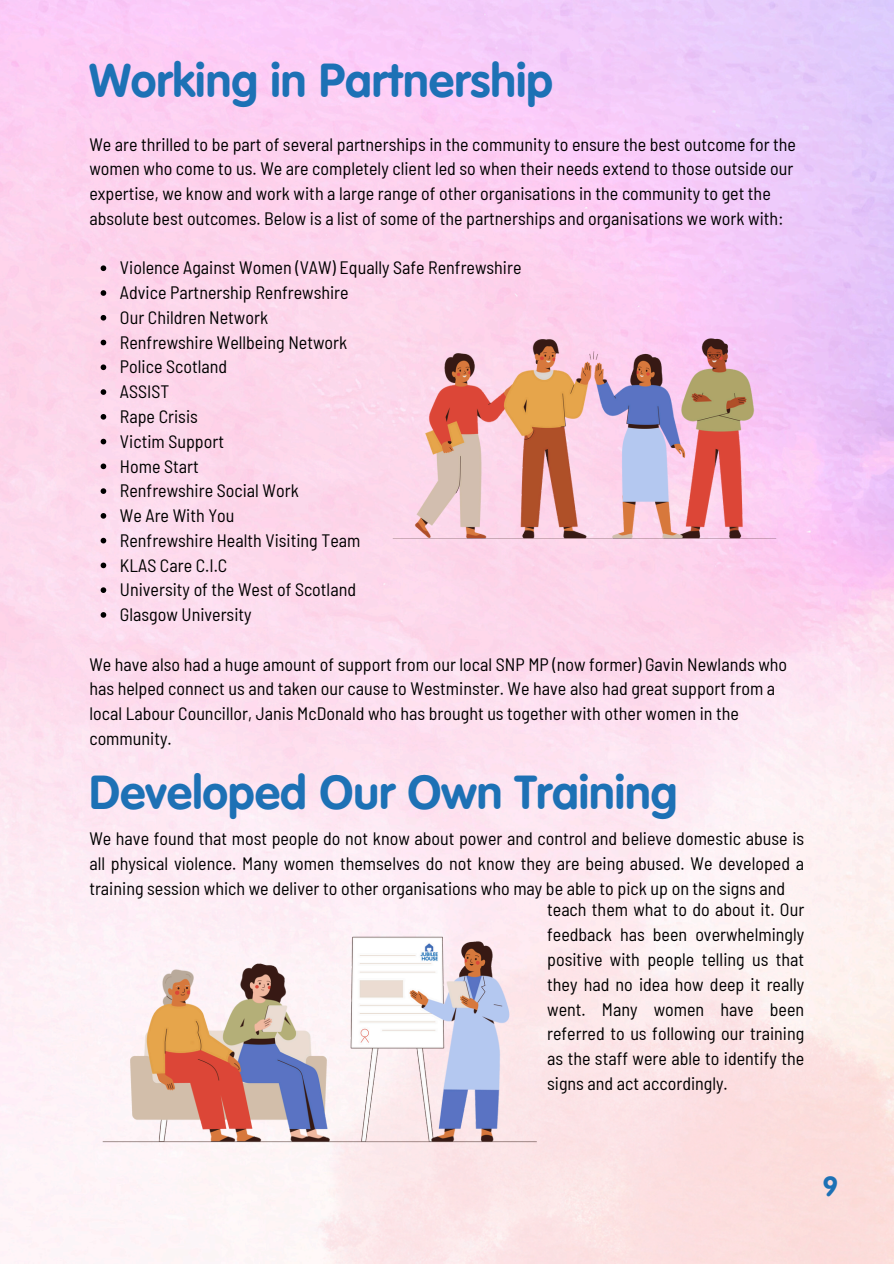
<style>
.page{position:relative;width:894px;height:1264px;background:#fff}
.page>*{position:absolute;margin:0;border:0;box-sizing:border-box;transform-origin:0 0}
.t1{font:700 46.5px "VAG Rounded Next";color:#1d71b5}
.t2{font:700 27px "VAG Rounded Next";color:#1d71b5}
.t3{font:semi-condensed 18px/24.8px "Barlow";color:#000}
</style>
<div class="page">
<img style="left:0;top:0;width:893px;height:1263px">
<svg style="left:101px;top:265px;width:5px;height:6px"></svg>
<svg style="left:101px;top:290px;width:5px;height:6px"></svg>
<svg style="left:101px;top:315px;width:5px;height:5px"></svg>
<svg style="left:101px;top:340px;width:5px;height:5px"></svg>
<svg style="left:101px;top:364px;width:5px;height:6px"></svg>
<svg style="left:101px;top:389px;width:5px;height:6px"></svg>
<svg style="left:101px;top:414px;width:5px;height:5px"></svg>
<svg style="left:101px;top:439px;width:5px;height:5px"></svg>
<svg style="left:101px;top:463px;width:5px;height:6px"></svg>
<svg style="left:101px;top:488px;width:5px;height:6px"></svg>
<svg style="left:101px;top:513px;width:5px;height:5px"></svg>
<svg style="left:101px;top:538px;width:5px;height:5px"></svg>
<svg style="left:101px;top:562px;width:5px;height:6px"></svg>
<svg style="left:101px;top:587px;width:5px;height:6px"></svg>
<svg style="left:101px;top:612px;width:5px;height:5px"></svg>
<img style="left:346px;top:309px;width:476px;height:258px">
<img style="left:275px;top:932px;width:618px;height:331px">
<img style="left:64px;top:895px;width:514px;height:278px">
<p class="t1" style="left:89px;top:48px;width:465px">Working in Partnership</p>
<p class="t3" style="left:89px;top:131px;width:708px">We are thrilled to be part of several partnerships in the community to ensure the best outcome for the women who come to us. We are completely client led so when their needs extend to those outside our expertise, we know and work with a large range of other organisations in the community to get the absolute best outcomes. Below is a list of some of the partnerships and organisations we work with:</p>
<h1 class="t3" style="left:120px;top:255px;width:403px">Violence Against Women (VAW) Equally Safe Renfrewshire</h1>
<p class="t3" style="left:120px;top:279px;width:230px">Advice Partnership Renfrewshire</p>
<p class="t3" style="left:120px;top:304px;width:150px">Our Children Network</p>
<p class="t3" style="left:120px;top:329px;width:229px">Renfrewshire Wellbeing Network</p>
<p class="t3" style="left:120px;top:354px;width:109px">Police Scotland</p>
<p class="t3" style="left:120px;top:378px;width:51px">ASSIST</p>
<p class="t3" style="left:120px;top:403px;width:79px">Rape Crisis</p>
<p class="t3" style="left:120px;top:428px;width:105px">Victim Support</p>
<p class="t3" style="left:120px;top:453px;width:80px">Home Start</p>
<p class="t3" style="left:120px;top:477px;width:180px">Renfrewshire Social Work</p>
<p class="t3" style="left:120px;top:502px;width:116px">We Are With You</p>
<p class="t3" style="left:120px;top:527px;width:242px">Renfrewshire Health Visiting Team</p>
<p class="t3" style="left:120px;top:552px;width:109px">KLAS Care C.I.C</p>
<p class="t3" style="left:120px;top:576px;width:237px">University of the West of Scotland</p>
<p class="t3" style="left:120px;top:601px;width:133px">Glasgow University</p>
<p class="t3" style="left:89px;top:651px;width:699px">We have also had a huge amount of support from our local SNP MP (now former) Gavin Newlands who has helped connect us and taken our cause to Westminster. We have also had great support from a local Labour Councillor, Janis McDonald who has brought us together with other women in the community.</p>
<p class="t1" style="left:89px;top:760px;width:589px">Developed Our Own Training</p>
<p class="t3" style="left:89px;top:825px;width:716px;text-align:justify">We have found that most people do not know about power and control and believe domestic abuse is all physical violence. Many women themselves do not know they are being abused. We developed a training session which we deliver to other organisations who may be able to pick up on the signs and</p>
<h1 class="t3" style="left:547px;top:896px;width:258px;text-align:justify">teach them what to do about it. Our feedback has been overwhelmingly positive with people telling us that they had no idea how deep it really went. Many women have been referred to us following our training as the staff were able to identify the signs and act accordingly.</h1>
<p class="t2" style="left:822px;top:1167px;width:16px">9</p>
</div>
